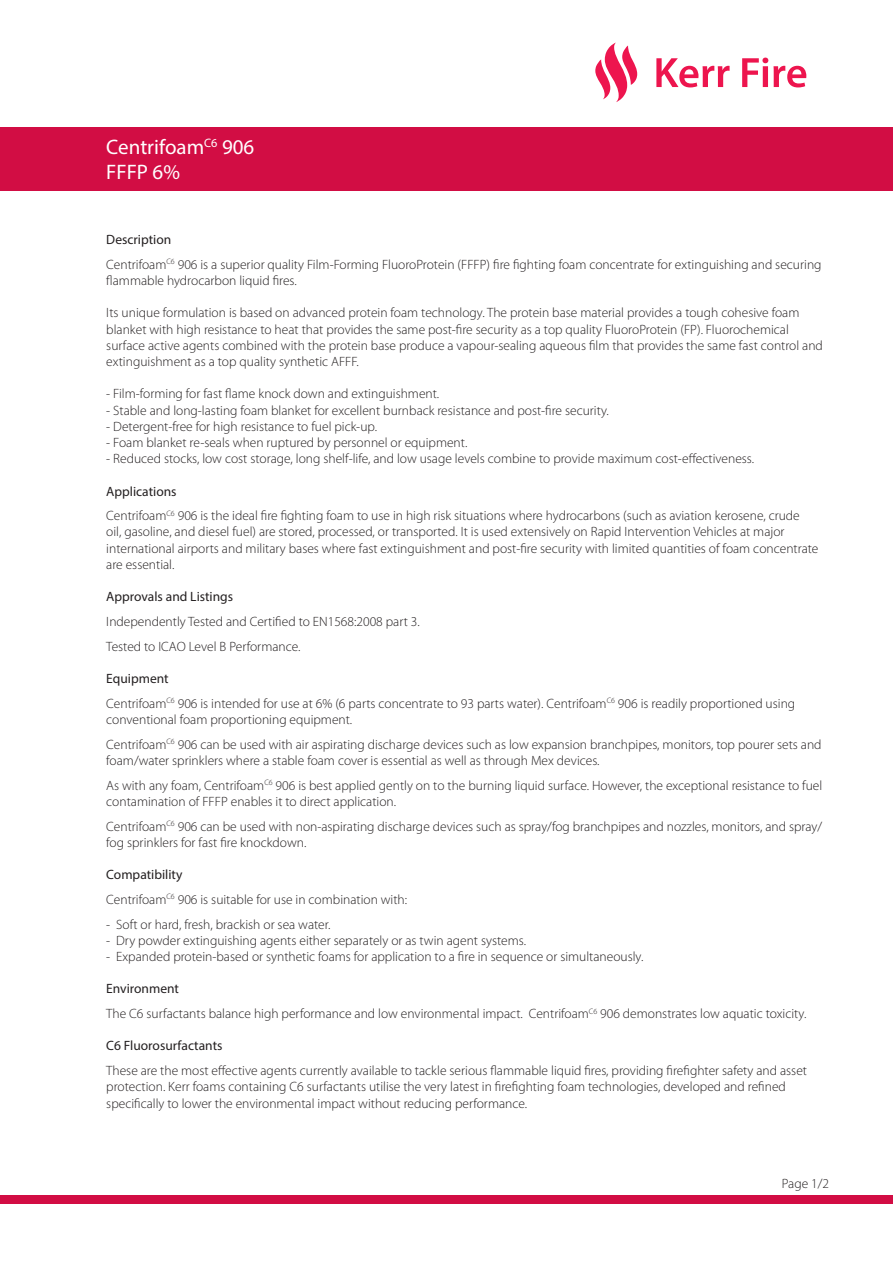
<style>
.page{position:relative;width:893px;height:1263px;background:#fff}
.page>*{position:absolute;margin:0;border:0;box-sizing:border-box;transform-origin:0 0}
.t1{font:21px "Myriad Pro";color:#fff}
.t2{font:300 13.5px/16.2px "Myriad Pro";color:#231f20}
.t3{font:13.5px "Myriad Pro";color:#231f20}
</style>
<div class="page">
<div style="left:0;top:128px;width:893px;height:63px;background:#d20d44"></div>
<div style="left:0;top:1195px;width:893px;height:8px;background:#d20d44"></div>
<svg style="left:595px;top:43px;width:42px;height:59px"></svg>
<svg style="left:656px;top:58px;width:74px;height:29px"></svg>
<svg style="left:742px;top:58px;width:64px;height:29px"></svg>
<p class="t1" style="left:106px;top:134px;width:150px">Centrifoam<sup>C6</sup> 906</p>
<p class="t1" style="left:106px;top:159px;width:75px">FFFP 6%</p>
<p class="t3" style="left:106px;top:231px;width:67px">Description</p>
<p class="t2" style="left:106px;top:256px;width:717px">Centrifoam<sup>C6</sup> 906 is a superior quality Film-Forming FluoroProtein (FFFP) fire fighting foam concentrate for extinguishing and securing flammable hydrocarbon liquid fires.</p>
<p class="t2" style="left:106px;top:305px;width:718px">Its unique formulation is based on advanced protein foam technology. The protein base material provides a tough cohesive foam blanket with high resistance to heat that provides the same post-fire security as a top quality FluoroProtein (FP). Fluorochemical surface active agents combined with the protein base produce a vapour-sealing aqueous film that provides the same fast control and extinguishment as a top quality synthetic AFFF.</p>
<p class="t2" style="left:106px;top:386px;width:334px">- Film-forming for fast flame knock down and extinguishment.</p>
<p class="t2" style="left:106px;top:402px;width:504px">- Stable and long-lasting foam blanket for excellent burnback resistance and post-fire security.</p>
<p class="t2" style="left:106px;top:418px;width:272px">- Detergent-free for high resistance to fuel pick-up.</p>
<p class="t2" style="left:106px;top:434px;width:363px">- Foam blanket re-seals when ruptured by personnel or equipment.</p>
<p class="t2" style="left:106px;top:450px;width:649px">- Reduced stocks, low cost storage, long shelf-life, and low usage levels combine to provide maximum cost-effectiveness.</p>
<p class="t3" style="left:106px;top:483px;width:72px">Applications</p>
<p class="t2" style="left:106px;top:507px;width:714px">Centrifoam<sup>C6</sup> 906 is the ideal fire fighting foam to use in high risk situations where hydrocarbons (such as aviation kerosene, crude<br>oil, gasoline, and diesel fuel) are stored, processed, or transported. It is used extensively on Rapid Intervention Vehicles at major international airports and military bases where fast extinguishment and post-fire security with limited quantities of foam concentrate are essential.</p>
<p class="t3" style="left:106px;top:588px;width:128px">Approvals and Listings</p>
<p class="t2" style="left:106px;top:613px;width:315px">Independently Tested and Certified to EN1568:2008 part 3.</p>
<p class="t2" style="left:106px;top:638px;width:196px">Tested to ICAO Level B Performance.</p>
<p class="t3" style="left:106px;top:670px;width:64px">Equipment</p>
<p class="t2" style="left:106px;top:695px;width:690px">Centrifoam<sup>C6</sup> 906 is intended for use at 6% (6 parts concentrate to 93 parts water). Centrifoam<sup>C6</sup> 906 is readily proportioned using conventional foam proportioning equipment.</p>
<p class="t2" style="left:106px;top:736px;width:717px">Centrifoam<sup>C6</sup> 906 can be used with air aspirating discharge devices such as low expansion branchpipes, monitors, top pourer sets and foam/water sprinklers where a stable foam cover is essential as well as through Mex devices.</p>
<p class="t2" style="left:106px;top:777px;width:718px">As with any foam, Centrifoam<sup>C6</sup> 906 is best applied gently on to the burning liquid surface. However, the exceptional resistance to fuel contamination of FFFP enables it to direct application.</p>
<p class="t2" style="left:106px;top:818px;width:717px">Centrifoam<sup>C6</sup> 906 can be used with non-aspirating discharge devices such as spray/fog branchpipes and nozzles, monitors, and spray/ fog sprinklers for fast fire knockdown.</p>
<p class="t3" style="left:106px;top:866px;width:78px">Compatibility</p>
<p class="t2" style="left:106px;top:891px;width:302px">Centrifoam<sup>C6</sup> 906 is suitable for use in combination with:</p>
<p class="t2" style="left:106px;top:916px;width:226px">- Soft or hard, fresh, brackish or sea water.</p>
<p class="t2" style="left:106px;top:932px;width:421px">- Dry powder extinguishing agents either separately or as twin agent systems.</p>
<p class="t2" style="left:106px;top:948px;width:539px">- Expanded protein-based or synthetic foams for application to a fire in sequence or simultaneously.</p>
<p class="t3" style="left:106px;top:980px;width:74px">Environment</p>
<p class="t2" style="left:106px;top:1005px;width:702px">The C6 surfactants balance high performance and low environmental impact. Centrifoam<sup>C6</sup> 906 demonstrates low aquatic toxicity.</p>
<p class="t3" style="left:106px;top:1037px;width:118px">C6 Fluorosurfactants</p>
<p class="t2" style="left:106px;top:1062px;width:702px">These are the most effective agents currently available to tackle serious flammable liquid fires, providing firefighter safety and asset protection. Kerr foams containing C6 surfactants utilise the very latest in firefighting foam technologies, developed and refined specifically to lower the environmental impact without reducing performance.</p>
<p class="t2" style="left:782px;top:1175px;width:49px">Page 1/2</p>
</div>
